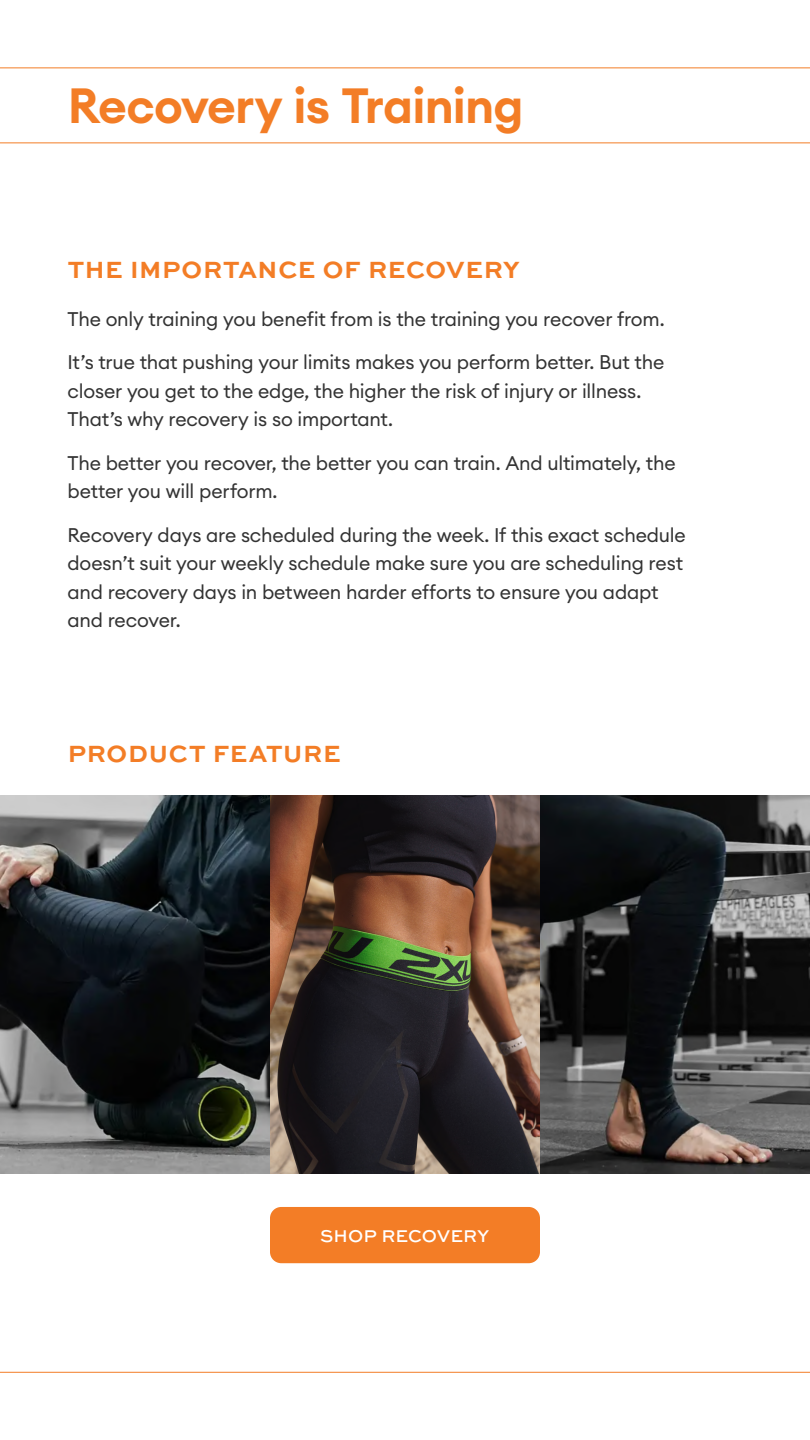
<style>
.page{position:relative;width:810px;height:1440px;background:#fff}
.page>*{position:absolute;margin:0;border:0;box-sizing:border-box;transform-origin:0 0}
.t1{font:600 48.75px "Euclid Circular A";letter-spacing:-.02em;color:#f37d26}
.t2{font:700 24.75px "Sweet Sans Pro";letter-spacing:.025em;color:#f37d26}
.t3{font:19.5px/28.5px "Euclid Circular A";letter-spacing:-.01em;color:#333}
.t4{font:500 18px "Sweet Sans Pro";color:#fff}
</style>
<div class="page">
<div style="left:270px;top:1207px;width:270px;height:56px;background:#f37d26;border-radius:11px"></div>
<hr style="left:0;top:1372px;width:810px;height:1px;background:#f37d26">
<hr style="left:0;top:68px;width:810px;height:1px;background:#f37d26">
<hr style="left:0;top:143px;width:810px;height:1px;background:#f37d26">
<img style="left:0;top:796px;width:810px;height:377px">
<h1 class="t1" style="left:68px;top:74px;width:457px">Recovery is Training</h1>
<p class="t2" style="left:68px;top:251px;width:454px">THE IMPORTANCE OF RECOVERY</p>
<p class="t3" style="left:68px;top:304px;width:599px">The only training you benefit from is the training you recover from.</p>
<p class="t3" style="left:68px;top:348px;width:598px">It’s true that pushing your limits makes you perform better. But the closer you get to the edge, the higher the risk of injury or illness.<br>That’s why recovery is so important.</p>
<p class="t3" style="left:68px;top:448px;width:610px">The better you recover, the better you can train. And ultimately, the better you will perform.</p>
<p class="t3" style="left:68px;top:520px;width:620px">Recovery days are scheduled during the week. If this exact schedule doesn’t suit your weekly schedule make sure you are scheduling rest and recovery days in between harder efforts to ensure you adapt and recover.</p>
<p class="t2" style="left:68px;top:735px;width:275px">PRODUCT FEATURE</p>
<p class="t4" style="left:320px;top:1223px;width:171px">SHOP RECOVERY</p>
</div>
